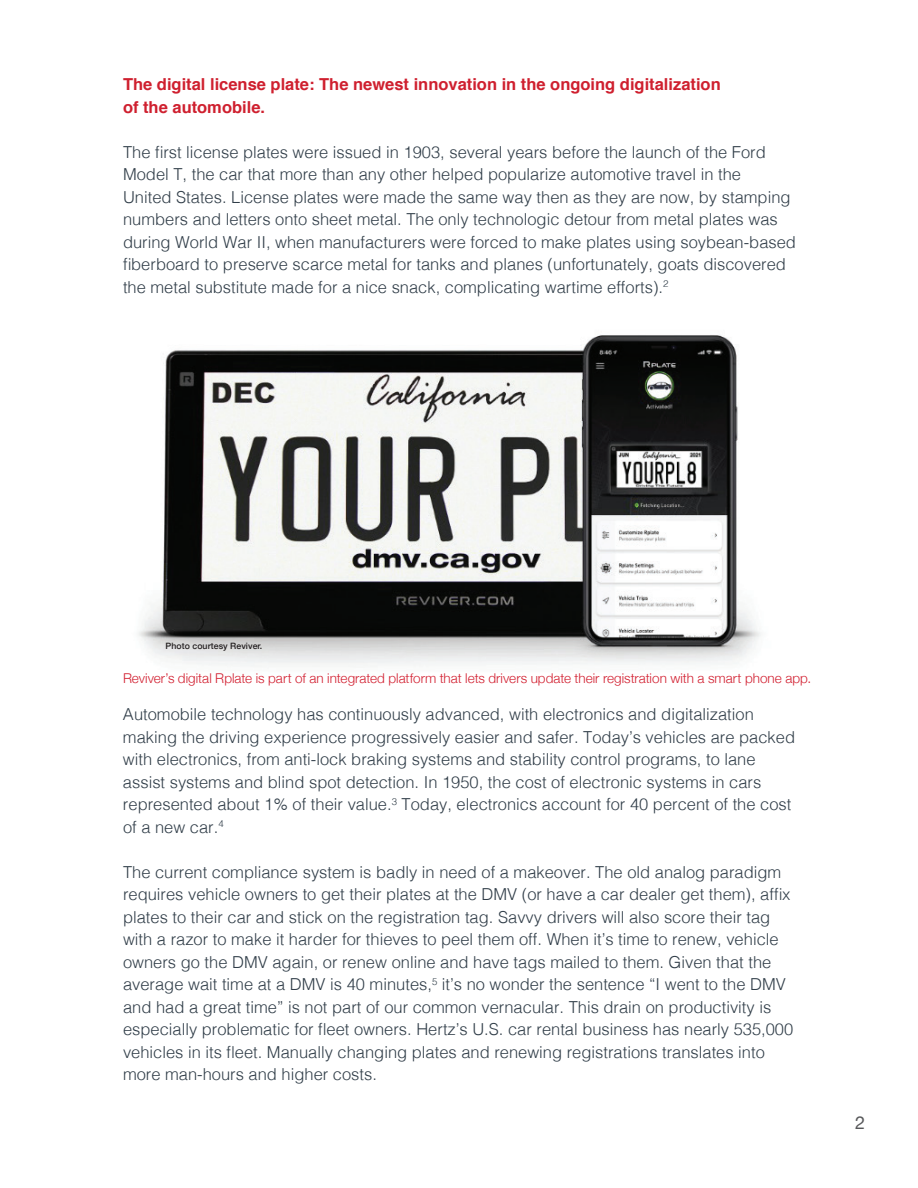
<style>
.page{position:relative;width:918px;height:1188px;background:#fff}
.page>*{position:absolute;margin:0;border:0;box-sizing:border-box;transform-origin:0 0}
.t1{font:18px "Helvetica Neue";color:#57585a}
.t2{font:300 16.5px/22.5px "Helvetica";color:#303d48}
.t3{font:700 16.5px/22.5px "Helvetica";color:#cf202f}
.t4{font:300 13.5px "Helvetica Neue";color:#d22031}
.t5{font:500 8.7px "Helvetica Neue";letter-spacing:.005em;color:#231f20}
</style>
<div class="page">
<img style="left:138px;top:335px;width:623px;height:331px">
<p class="t3" style="left:123px;top:73px;width:599px">The digital license plate: The newest innovation in the ongoing digitalization of the automobile.</p>
<p class="t2" style="left:123px;top:139px;width:675px">The first license plates were issued in 1903, several years before the launch of the Ford Model T, the car that more than any other helped popularize automotive travel in the<br>United States. License plates were made the same way then as they are now, by stamping numbers and letters onto sheet metal. The only technologic detour from metal plates was during World War II, when manufacturers were forced to make plates using soybean-based fiberboard to preserve scarce metal for tanks and planes (unfortunately, goats discovered the metal substitute made for a nice snack, complicating wartime efforts).<sup>2</sup></p>
<p class="t5" style="left:166px;top:639px;width:98px">Photo courtesy Reviver.</p>
<p class="t4" style="left:123px;top:667px;width:690px">Reviver’s digital Rplate is part of an integrated platform that lets drivers update their registration with a smart phone app.</p>
<p class="t2" style="left:123px;top:702px;width:674px">Automobile technology has continuously advanced, with electronics and digitalization making the driving experience progressively easier and safer. Today’s vehicles are packed with electronics, from anti-lock braking systems and stability control programs, to lane assist systems and blind spot detection. In 1950, the cost of electronic systems in cars represented about 1% of their value.<sup>3</sup> Today, electronics account for 40 percent of the cost of a new car.<sup>4</sup></p>
<p class="t2" style="left:123px;top:859px;width:672px">The current compliance system is badly in need of a makeover. The old analog paradigm requires vehicle owners to get their plates at the DMV (or have a car dealer get them), affix plates to their car and stick on the registration tag. Savvy drivers will also score their tag with a razor to make it harder for thieves to peel them off. When it’s time to renew, vehicle owners go the DMV again, or renew online and have tags mailed to them. Given that the average wait time at a DMV is 40 minutes,<sup>5</sup> it’s no wonder the sentence “I went to the DMV and had a great time” is not part of our common vernacular. This drain on productivity is especially problematic for fleet owners. Hertz’s U.S. car rental business has nearly 535,000 vehicles in its fleet. Manually changing plates and renewing registrations translates into more man-hours and higher costs.</p>
<p class="t1" style="left:855px;top:1109px;width:12px">2</p>
</div>
